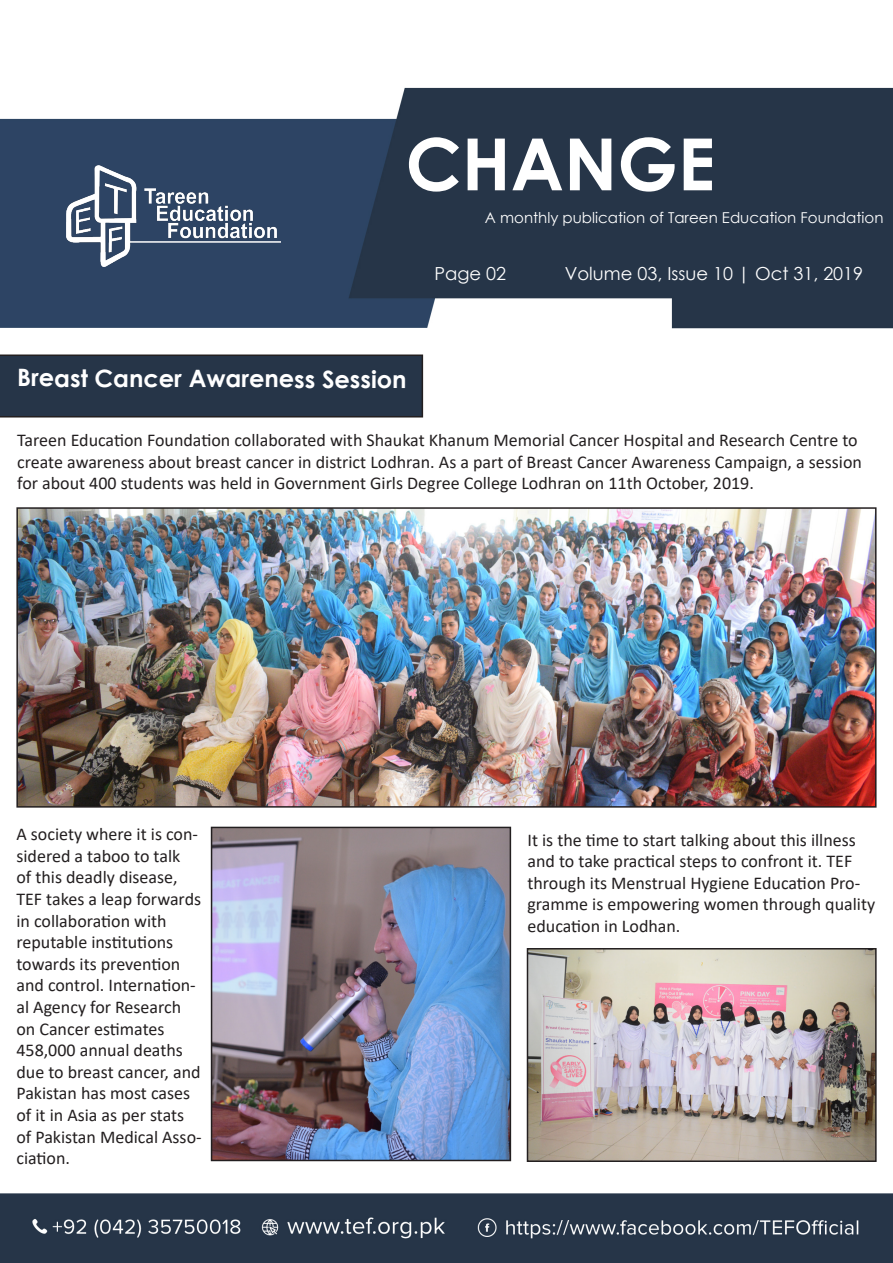
<style>
.page{position:relative;width:893px;height:1263px;background:#fff}
.page>*{position:absolute;margin:0;border:0;box-sizing:border-box;transform-origin:0 0}
.t1{font:700 72px "Century Gothic";color:#fff}
.t2{font:700 24px "Century Gothic";letter-spacing:-.005em;color:#fff}
.t3{font:18px/21.6px "Calibri";color:#231f20}
.t4{font:18px "Century Gothic";color:#fff}
.t5{font:15px "Century Gothic";color:#fff}
</style>
<div class="page">
<img style="left:0;top:87px;width:893px;height:1176px">
<img style="left:66px;top:166px;width:214px;height:101px">
<div style="left:0;top:354px;width:423px;height:63px;background:#263548"></div>
<img style="left:19px;top:510px;width:854px;height:295px">
<div style="left:16px;top:507px;width:860px;height:301px;border:2px solid #231f20"></div>
<img style="left:214px;top:830px;width:294px;height:328px">
<div style="left:211px;top:827px;width:300px;height:334px;border:2px solid #231f20"></div>
<img style="left:530px;top:951px;width:344px;height:208px">
<div style="left:527px;top:948px;width:350px;height:214px;border:2px solid #231f20"></div>
<p class="t1" style="left:406px;top:109px;width:311px">CHANGE</p>
<p class="t5" style="left:485px;top:207px;width:400px">A monthly publication of Tareen Education Foundation</p>
<p class="t4" style="left:434px;top:261px;width:73px">Page 02</p>
<p class="t4" style="left:565px;top:261px;width:300px">Volume 03, Issue 10 | Oct 31, 2019</p>
<p class="t2" style="left:17px;top:360px;width:391px">Breast Cancer Awareness Session</p>
<p class="t3" style="left:17px;top:429px;width:846px">Tareen Education Foundation collaborated with Shaukat Khanum Memorial Cancer Hospital and Research Centre to create awareness about breast cancer in district Lodhran. As a part of Breast Cancer Awareness Campaign, a session for about 400 students was held in Government Girls Degree College Lodhran on 11th October, 2019.</p>
<p class="t3" style="left:16px;top:823px;width:187px">A society where it is con&shy;sidered a taboo to talk<br>of this deadly disease,<br>TEF takes a leap forwards in collaboration with reputable institutions towards its prevention and control. Internation&shy;al Agency for Research on Cancer estimates<br>458,000 annual deaths due to breast cancer, and<br>Pakistan has most cases of it in Asia as per stats of Pakistan Medical Asso&shy;ciation.</p>
<p class="t3" style="left:527px;top:828px;width:349px">It is the time to start talking about this illness and to take practical steps to confront it. TEF through its Menstrual Hygiene Education Pro&shy;gramme is empowering women through quality education in Lodhan.</p>
</div>
